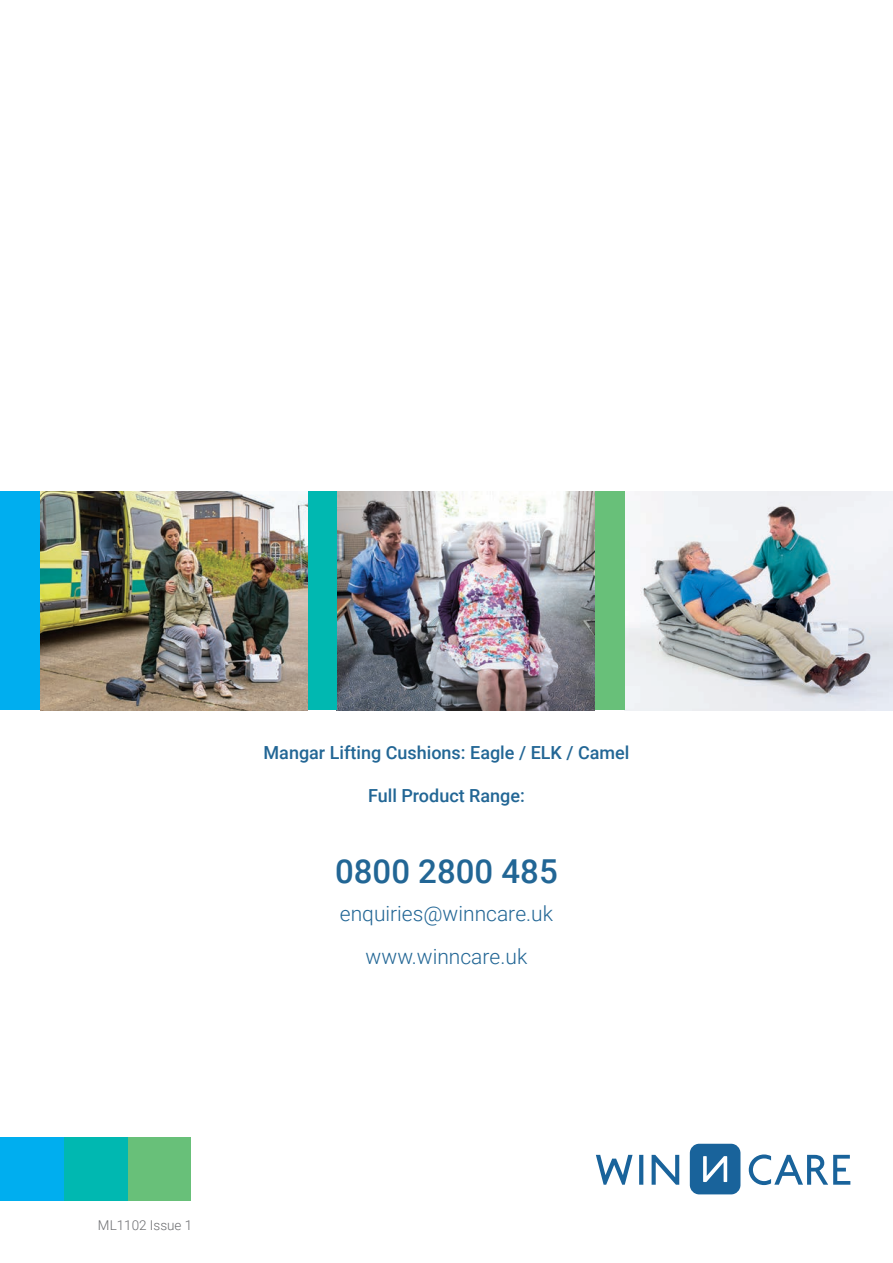
<style>
.page{position:relative;width:893px;height:1263px;background:#fff}
.page>*{position:absolute;margin:0;border:0;box-sizing:border-box;transform-origin:0 0}
.t1{font:500 33px "Roboto";color:#226695}
.t2{font:300 21px/42.8px "Roboto";color:#226695;text-align:center}
.t3{font:500 18px "Roboto";color:#226695}
.t4{font:300 13.5px "Roboto";color:#6c6d70}
</style>
<div class="page">
<div style="left:690px;top:1144px;width:50px;height:50px;background:#19639b;border-radius:9px"></div>
<svg style="left:703px;top:1156px;width:24px;height:26px"></svg>
<svg style="left:749px;top:1154px;width:101px;height:31px"></svg>
<svg style="left:652px;top:1155px;width:27px;height:30px"></svg>
<svg style="left:639px;top:1155px;width:4px;height:30px"></svg>
<svg style="left:596px;top:1155px;width:37px;height:30px"></svg>
<div style="left:128px;top:1137px;width:63px;height:64px;background:#68c079"></div>
<div style="left:64px;top:1137px;width:64px;height:64px;background:#00b8b1"></div>
<div style="left:0;top:1137px;width:64px;height:64px;background:#00aeef"></div>
<img style="left:337px;top:491px;width:258px;height:219px">
<img style="left:624px;top:491px;width:269px;height:219px">
<div style="left:0;top:491px;width:40px;height:219px;background:#00aeef"></div>
<div style="left:307px;top:491px;width:30px;height:219px;background:#00b8b1"></div>
<div style="left:595px;top:491px;width:29px;height:219px;background:#68c079"></div>
<img style="left:40px;top:491px;width:267px;height:219px">
<p class="t3" style="left:264px;top:740px;width:367px">Mangar Lifting Cushions: Eagle / ELK / Camel</p>
<p class="t3" style="left:368px;top:783px;width:158px">Full Product Range:</p>
<h1 class="t1" style="left:335px;top:848px;width:224px">0800 2800 485</h1>
<p class="t2" style="left:340px;top:891px;width:215px">enquiries@winncare.uk www.winncare.uk</p>
<p class="t4" style="left:98px;top:1216px;width:96px">ML1102 Issue 1</p>
</div>
